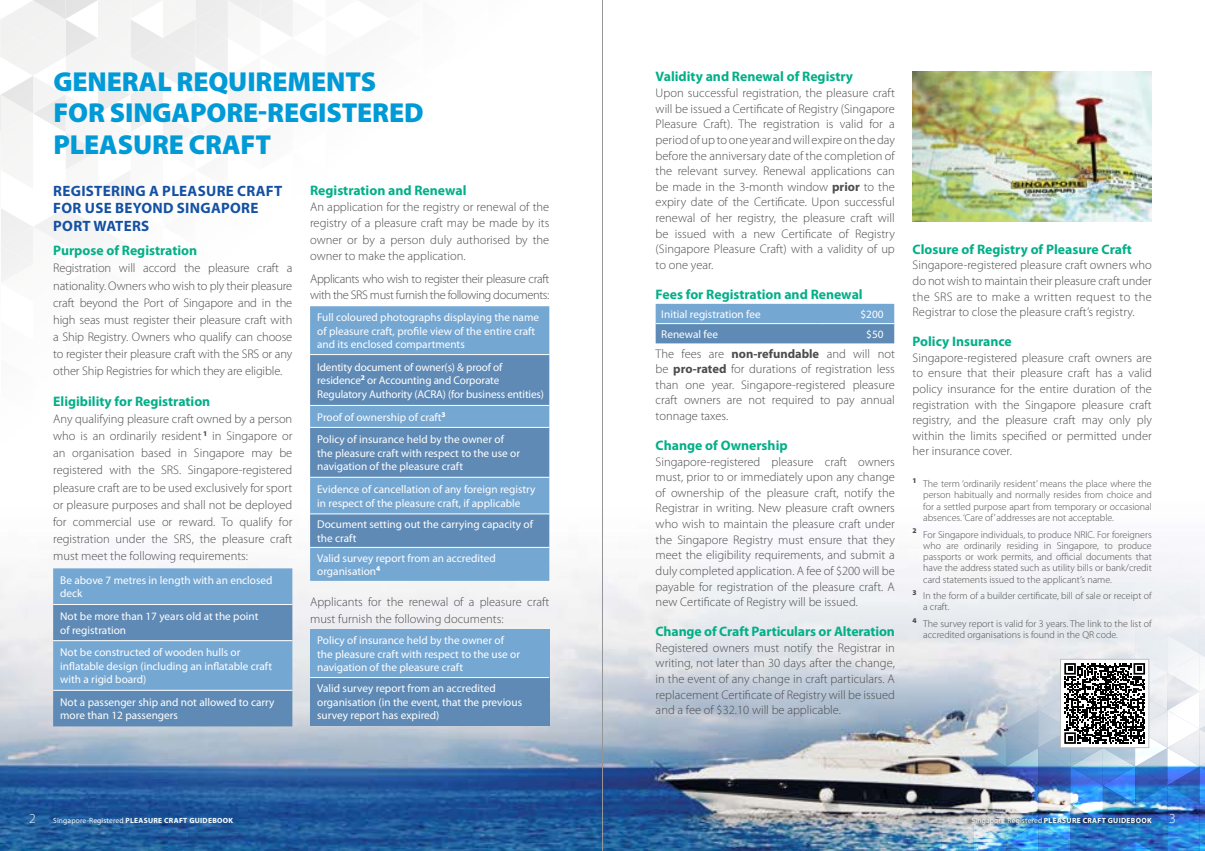
<style>
.page{position:relative;width:1205px;height:851px;background:#fff}
.page>*{position:absolute;margin:0;border:0;box-sizing:border-box;transform-origin:0 0}
.t1{font:900 27.5px/31.2px "Myriad Pro";letter-spacing:-.005em;color:#009ad7}
.t2{font:700 15px/17.5px "Myriad Pro";letter-spacing:.02em;color:#1451a3}
.t3{font:700 13.75px "Myriad Pro";color:#03af88}
.t4{font:300 13.75px "Myriad Pro";color:#fff}
.t5{font:300 12.5px/15.6px "Myriad Pro";color:#4d4d4f;text-align:justify}
.t6{font:300 12.5px/16.2px "Myriad Pro";letter-spacing:-.03em;color:#4d4d4f}
.t7{font:11.25px/13.5px "Myriad Pro";color:#fff}
.t8{font:300 10px/11.2px "Myriad Pro";color:#4d4d4f;text-align:justify}
.t9{font:700 7.5px "Myriad Pro";letter-spacing:.04em;color:#fff}
.s1{font-weight:700}
.s2{font-weight:400}
</style>
<div class="page">
<img style="left:0;top:304px;width:656px;height:546px">
<svg style="left:0;top:0;width:602px;height:726px"></svg>
<hr style="left:53px;top:604px;width:239px;height:1px;background:#fff">
<hr style="left:53px;top:640px;width:239px;height:1px;background:#fff">
<hr style="left:53px;top:690px;width:239px;height:1px;background:#fff">
<div style="left:310px;top:306px;width:239px;height:274px;background:#75a7d3"></div>
<svg style="left:310px;top:355px;width:239px;height:192px;background:#6593be"></svg>
<hr style="left:310px;top:354px;width:239px;height:1px;background:#fff">
<hr style="left:310px;top:405px;width:239px;height:1px;background:#fff">
<hr style="left:310px;top:427px;width:239px;height:1px;background:#fff">
<hr style="left:310px;top:477px;width:239px;height:1px;background:#fff">
<hr style="left:310px;top:513px;width:239px;height:1px;background:#fff">
<hr style="left:310px;top:547px;width:239px;height:1px;background:#fff">
<div style="left:310px;top:629px;width:239px;height:48px;background:#75a7d3"></div>
<div style="left:310px;top:677px;width:239px;height:48px;background:#5e8ab5"></div>
<hr style="left:310px;top:677px;width:239px;height:1px;background:#fff">
<img style="left:912px;top:71px;width:240px;height:95px">
<img style="left:656px;top:166px;width:549px;height:685px">
<div style="left:1060px;top:659px;width:89px;height:88px;border:1px solid #bcbec0"></div>
<div style="left:966px;top:816px;width:185px;height:11px;background:#000;opacity:.75"></div>
<hr style="left:602px;top:0;width:1px;height:850px;background:#939598">
<h1 class="t1" style="left:53px;top:66px;width:372px">GENERAL REQUIREMENTS<br>FOR SINGAPORE-REGISTERED<br>PLEASURE CRAFT</h1>
<p class="t3" style="left:656px;top:68px;width:199px">Validity and Renewal of Registry</p>
<p class="t5" style="left:656px;top:85px;width:241px">Upon successful registration, the pleasure craft will be issued a Certificate of Registry (Singapore Pleasure Craft). The registration is valid for a period of up to one year and will expire on the day before the anniversary date of the completion of the relevant survey. Renewal applications can be made in the 3-month window <span class="s1">prior</span> to the expiry date of the Certificate. Upon successful renewal of her registry, the pleasure craft will be issued with a new Certificate of Registry (Singapore Pleasure Craft) with a validity of up to one year.</p>
<p class="t3" style="left:656px;top:285px;width:209px">Fees for Registration and Renewal</p>
<p class="t7" style="left:661px;top:307px;width:101px">Initial registration fee</p>
<p class="t7" style="left:860px;top:307px;width:25px">$200</p>
<p class="t7" style="left:661px;top:327px;width:58px">Renewal fee</p>
<p class="t7" style="left:866px;top:327px;width:19px">$50</p>
<p class="t5" style="left:655px;top:346px;width:241px">The fees are <span class="s1">non-refundable</span> and will not be <span class="s1">pro-rated</span> for durations of registration less than one year. Singapore-registered pleasure craft owners are not required to pay annual tonnage taxes.</p>
<p class="t3" style="left:656px;top:436px;width:133px">Change of Ownership</p>
<p class="t5" style="left:656px;top:453px;width:241px">Singapore-registered pleasure craft owners must, prior to or immediately upon any change of ownership of the pleasure craft, notify the Registrar in writing. New pleasure craft owners who wish to maintain the pleasure craft under the Singapore Registry must ensure that they meet the eligibility requirements, and submit a duly completed application. A fee of $200 will be payable for registration of the pleasure craft. A new Certificate of Registry will be issued.</p>
<p class="t3" style="left:656px;top:622px;width:241px">Change of Craft Particulars or Alteration</p>
<p class="t5" style="left:656px;top:640px;width:241px">Registered owners must notify the Registrar in writing, not later than 30 days after the change, in the event of any change in craft particulars. A replacement Certificate of Registry will be issued and a fee of $32.10 will be applicable.</p>
<p class="t3" style="left:310px;top:181px;width:158px">Registration and Renewal</p>
<p class="t5" style="left:310px;top:199px;width:241px;line-height:16.2px">An application for the registry or renewal of the registry of a pleasure craft may be made by its owner or by a person duly authorised by the owner to make the application.</p>
<p class="t6" style="left:310px;top:271px;width:241px">Applicants who wish to register their pleasure craft with the SRS must furnish the following documents:</p>
<p class="t7" style="left:317px;top:311px;width:223px">Full coloured photographs displaying the name of pleasure craft, profile view of the entire craft and its enclosed compartments</p>
<p class="t7" style="left:317px;top:360px;width:228px">Identity document of owner(s) &amp; proof of residence<sup>2</sup> or Accounting and Corporate<br>Regulatory Authority (ACRA) (for business entities)</p>
<p class="t7" style="left:317px;top:406px;width:188px;line-height:22px">Proof of ownership of craft<sup>3<br></sup>Policy of insurance held by the owner of</p>
<p class="t7" style="left:317px;top:446px;width:204px">the pleasure craft with respect to the use or navigation of the pleasure craft</p>
<p class="t7" style="left:317px;top:482px;width:220px">Evidence of cancellation of any foreign registry in respect of the pleasure craft, if applicable</p>
<p class="t7" style="left:317px;top:517px;width:217px">Document setting out the carrying capacity of the craft</p>
<p class="t7" style="left:317px;top:551px;width:180px">Valid survey report from an accredited organisation<sup>4</sup></p>
<p class="t5" style="left:310px;top:594px;width:241px;line-height:16.2px">Applicants for the renewal of a pleasure craft must furnish the following documents:</p>
<p class="t7" style="left:317px;top:633px;width:204px">Policy of insurance held by the owner of the pleasure craft with respect to the use or navigation of the pleasure craft</p>
<p class="t7" style="left:317px;top:682px;width:206px">Valid survey report from an accredited organisation (in the event, that the previous survey report has expired)</p>
<p class="t2" style="left:53px;top:181px;width:231px">REGISTERING A PLEASURE CRAFT<br>FOR USE BEYOND SINGAPORE<br>PORT WATERS</p>
<p class="t3" style="left:53px;top:242px;width:145px">Purpose of Registration</p>
<p class="t5" style="left:53px;top:260px;width:241px;line-height:17px">Registration will accord the pleasure craft a nationality. Owners who wish to ply their pleasure craft beyond the Port of Singapore and in the high seas must register their pleasure craft with a Ship Registry. Owners who qualify can choose to register their pleasure craft with the SRS or any other Ship Registries for which they are eligible.</p>
<p class="t3" style="left:53px;top:392px;width:159px">Eligibility for Registration</p>
<p class="t5" style="left:53px;top:410px;width:241px;line-height:17px">Any qualifying pleasure craft owned by a person who is an ordinarily resident <sup>1</sup> in Singapore or an organisation based in Singapore may be registered with the SRS. Singapore-registered pleasure craft are to be used exclusively for sport or pleasure purposes and shall not be deployed for commercial use or reward. To qualify for registration under the SRS, the pleasure craft must meet the following requirements:</p>
<p class="t7" style="left:60px;top:573px;width:214px">Be above 7 metres in length with an enclosed deck</p>
<p class="t7" style="left:60px;top:609px;width:200px">Not be more than 17 years old at the point of registration</p>
<p class="t7" style="left:60px;top:645px;width:213px">Not be constructed of wooden hulls or inflatable design (including an inflatable craft with a rigid board)</p>
<p class="t7" style="left:60px;top:695px;width:216px">Not a passenger ship and not allowed to carry more than 12 passengers</p>
<p class="t3" style="left:912px;top:240px;width:221px">Closure of Registry of Pleasure Craft</p>
<p class="t5" style="left:912px;top:257px;width:241px">Singapore-registered pleasure craft owners who do not wish to maintain their pleasure craft under the SRS are to make a written request to the Registrar to close the pleasure craft’s registry.</p>
<p class="t3" style="left:912px;top:332px;width:101px">Policy Insurance</p>
<p class="t5" style="left:912px;top:350px;width:241px">Singapore-registered pleasure craft owners are to ensure that their pleasure craft has a valid policy insurance for the entire duration of the registration with the Singapore pleasure craft registry, and the pleasure craft may only ply within the limits specified or permitted under her insurance cover.</p>
<p class="t8" style="left:923px;top:478px;width:230px;text-indent:-11px"><sup>1</sup> The term ‘ordinarily resident’ means the place where the person habitually and normally resides from choice and for a settled purpose apart from temporary or occasional absences. ‘Care of’ addresses are not acceptable.</p>
<p class="t8" style="left:923px;top:528px;width:230px;text-indent:-11px"><sup>2</sup> For Singapore individuals, to produce NRIC. For foreigners who are ordinarily residing in Singapore, to produce passports or work permits, and official documents that have the address stated such as utility bills or bank/credit card statements issued to the applicant’s name.</p>
<p class="t8" style="left:923px;top:590px;width:230px;text-indent:-11px"><sup>3</sup> In the form of a builder certificate, bill of sale or receipt of a craft.</p>
<p class="t8" style="left:923px;top:618px;width:230px;text-indent:-11px"><sup>4</sup> The survey report is valid for 3 years. The link to the list of accredited organisations is found in the QR code.</p>
<p class="t4" style="left:29px;top:810px;width:8px">2</p>
<p class="t9" style="left:53px;top:815px;width:182px"><span class="s2">Singapore-Registered</span> PLEASURE CRAFT GUIDEBOOK</p>
<p class="t9" style="left:971px;top:815px;width:182px"><span class="s2">Singapore-Registered</span> PLEASURE CRAFT GUIDEBOOK</p>
<p class="t4" style="left:1169px;top:810px;width:8px">3</p>
</div>
